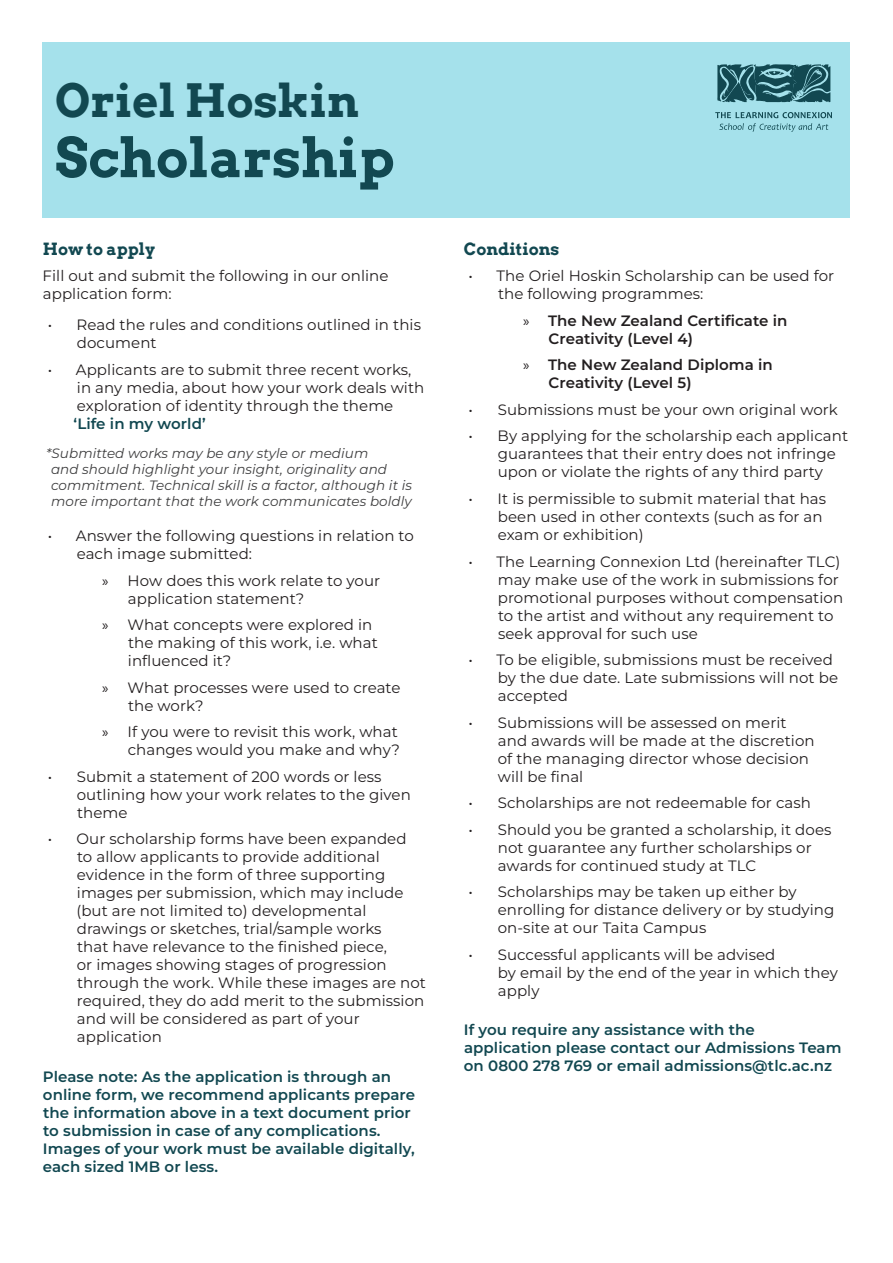
<style>
.page{position:relative;width:893px;height:1263px;background:#fff}
.page>*{position:absolute;margin:0;border:0;box-sizing:border-box;transform-origin:0 0}
.t1{font:700 54px "Arvo";color:#124851}
.t2{font:700 45px "Arvo";color:#124851}
.Arvo_12pt_Bold{font:700 16.5px "Arvo";color:#124851}
.Body{font:15px/18px "Montserrat";letter-spacing:.005em;color:#231f20}
.Bold_Note{font:600 15px/18px "Montserrat";letter-spacing:.005em;color:#124851}
.t3{font:600 15px/18px "Montserrat";letter-spacing:.005em;color:#231f20}
.Note{font:italic 13.5px/16.2px "Montserrat";letter-spacing:.005em;color:#3e3e3f}
.s1{font-weight:600;color:#124851}
.s2{font-family:"Myriad Pro"}
.s3{font-family:"Myriad Pro";font-weight:400}
</style>
<div class="page">
<div style="left:43px;top:43px;width:807px;height:175px;background:#a5e1eb"></div>
<svg style="left:717px;top:64px;width:113px;height:39px"></svg>
<svg style="left:715px;top:112px;width:117px;height:20px"></svg>
<p class="t2" style="left:55px;top:73px;width:305px">Oriel Hoskin</p>
<p class="t1" style="left:55px;top:124px;width:341px">Scholarship</p>
<p class="Arvo_12pt_Bold" style="left:43px;top:239px;width:114px">How to apply</p>
<p class="Body" style="left:43px;top:267px;width:347px">Fill out and submit the following in our online application form:</p>
<p class="Body" style="left:77px;top:315px;width:346px;text-indent:-29px">• Read the rules and conditions outlined in this document</p>
<p class="Body" style="left:74px;top:360px;width:352px;text-indent:-26px">• Applicants are to submit three recent works, in any media, about how your work deals with exploration of identity through the theme <span class="s1">‘Life in my world’</span></p>
<p class="Note" style="left:51px;top:444px;width:363px;text-indent:-5px">*Submitted works may be any style or medium<br>and should highlight your insight, originality and commitment. Technical skill is a factor, although it is more important that the work communicates boldly</p>
<p class="Body" style="left:77px;top:526px;width:339px;text-indent:-29px">• Answer the following questions in relation to each image submitted:</p>
<p class="Body" style="left:128px;top:571px;width:254px;text-indent:-26px"><span class="s2">»</span> How does this work relate to your application statement?</p>
<p class="Body" style="left:128px;top:615px;width:251px;text-indent:-26px"><span class="s2">»</span> What concepts were explored in the making of this work, i.e. what influenced it?</p>
<p class="Body" style="left:128px;top:678px;width:274px;text-indent:-26px"><span class="s2">»</span> What processes were used to create the work?</p>
<p class="Body" style="left:102px;top:722px;width:299px;text-align:right"><span class="s2">»</span> If you were to revisit this work, what changes would you make and why?</p>
<p class="Body" style="left:77px;top:767px;width:336px;text-indent:-29px">• Submit a statement of 200 words or less outlining how your work relates to the given theme</p>
<p class="Body" style="left:76px;top:829px;width:351px;text-indent:-29px">• Our scholarship forms have been expanded<br>to allow applicants to provide additional evidence in the form of three supporting images per submission, which may include (but are not limited to) developmental drawings or sketches, trial/sample works<br>that have relevance to the finished piece,<br>or images showing stages of progression through the work. While these images are not required, they do add merit to the submission and will be considered as part of your application</p>
<p class="Bold_Note" style="left:43px;top:1067px;width:374px">Please note: As the application is through an online form, we recommend applicants prepare the information above in a text document prior to submission in case of any complications.<br>Images of your work must be available digitally, each sized 1MB or less.</p>
<p class="Arvo_12pt_Bold" style="left:464px;top:239px;width:97px">Conditions</p>
<p class="Body" style="left:498px;top:267px;width:338px;text-indent:-29px">• The Oriel Hoskin Scholarship can be used for the following programmes:</p>
<p class="t3" style="left:549px;top:311px;width:240px;text-indent:-26px"><span class="s3">»</span> The New Zealand Certificate in<br>Creativity (Level 4)</p>
<p class="t3" style="left:549px;top:355px;width:226px;text-indent:-26px"><span class="s3">»</span> The New Zealand Diploma in<br>Creativity (Level 5)</p>
<p class="Body" style="left:469px;top:400px;width:371px">• Submissions must be your own original work</p>
<p class="Body" style="left:498px;top:427px;width:352px;text-indent:-29px">• By applying for the scholarship each applicant guarantees that their entry does not infringe upon or violate the rights of any third party</p>
<p class="Body" style="left:498px;top:489px;width:330px;text-indent:-29px">• It is permissible to submit material that has been used in other contexts (such as for an exam or exhibition)</p>
<p class="Body" style="left:498px;top:552px;width:347px;text-indent:-29px">• The Learning Connexion Ltd (hereinafter TLC) may make use of the work in submissions for promotional purposes without compensation to the artist and without any requirement to seek approval for such use</p>
<p class="Body" style="left:498px;top:650px;width:342px;text-indent:-29px">• To be eligible, submissions must be received by the due date. Late submissions will not be accepted</p>
<p class="Body" style="left:498px;top:713px;width:318px;text-indent:-29px">• Submissions will be assessed on merit and awards will be made at the discretion of the managing director whose decision will be final</p>
<p class="Body" style="left:469px;top:793px;width:344px">• Scholarships are not redeemable for cash</p>
<p class="Body" style="left:498px;top:820px;width:335px;text-indent:-29px">• Should you be granted a scholarship, it does not guarantee any further scholarships or awards for continued study at TLC</p>
<p class="Body" style="left:498px;top:882px;width:338px;text-indent:-29px">• Scholarships may be taken up either by enrolling for distance delivery or by studying on-site at our Taita Campus</p>
<p class="Body" style="left:498px;top:945px;width:341px;text-indent:-29px">• Successful applicants will be advised<br>by email by the end of the year in which they apply</p>
<p class="Bold_Note" style="left:464px;top:1020px;width:379px">If you require any assistance with the application please contact our Admissions Team on 0800 278 769 or email admissions@tlc.ac.nz</p>
</div>
